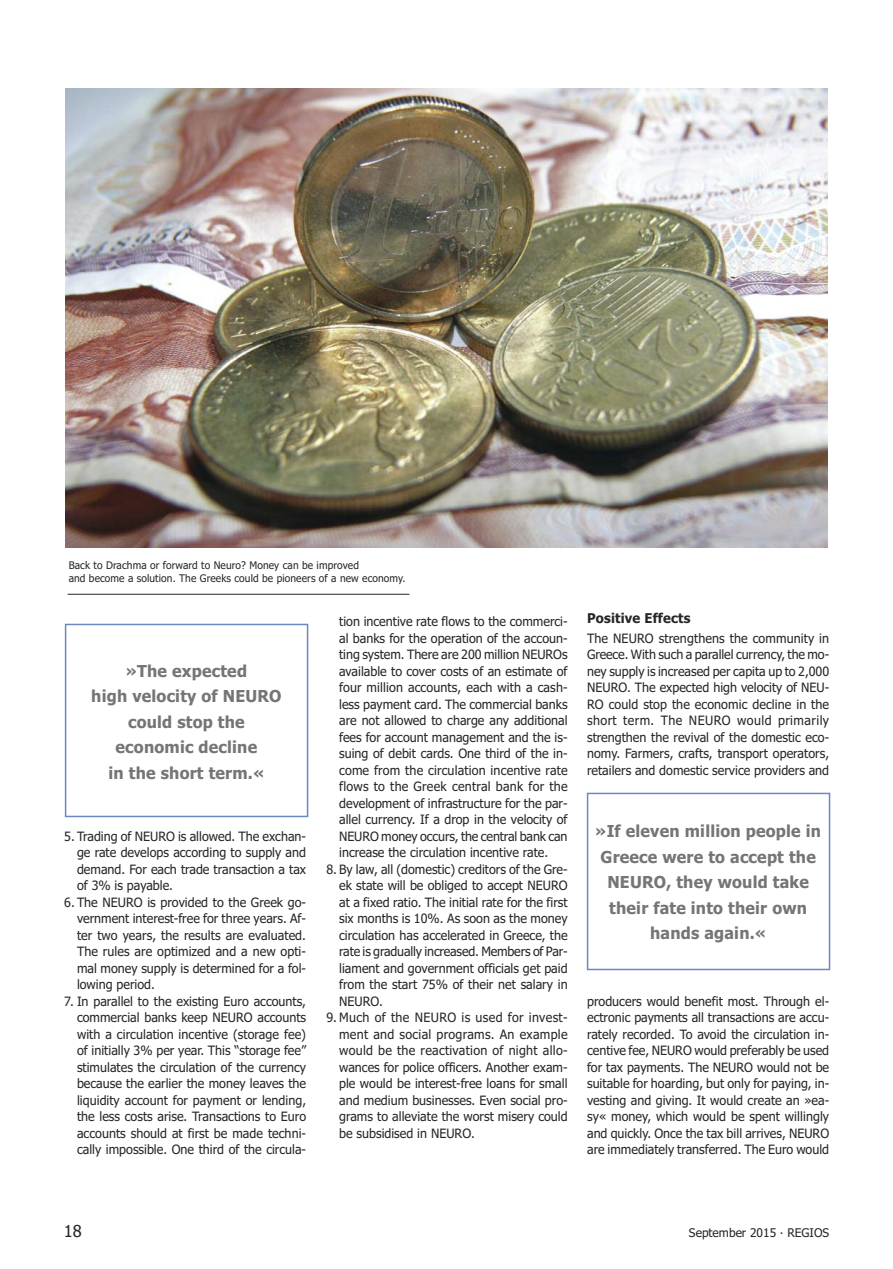
<style>
.page{position:relative;width:893px;height:1269px;background:#fff}
.page>*{position:absolute;margin:0;border:0;box-sizing:border-box;transform-origin:0 0}
.t1{font:700 16.5px/25.5px "Tahoma";letter-spacing:.015em;color:#767474;text-align:center}
.t2{font:16.5px "Tahoma";color:#272627}
.t3{font:700 13.5px "Tahoma";letter-spacing:.015em;color:#272627}
.t4{font:12.9px/16.5px "Tahoma";color:#272627;text-align:justify}
.t5{font:12px "Tahoma";color:#272627}
.t6{font:10.5px/12.6px "Tahoma";letter-spacing:.01em;color:#272627}
</style>
<div class="page">
<div style="left:65px;top:624px;width:243px;height:193px;border:2px solid #6c88c4"></div>
<div style="left:587px;top:793px;width:243px;height:177px;border:2px solid #6c88c4"></div>
<img style="left:66px;top:89px;width:762px;height:458px">
<hr style="left:68px;top:594px;width:341px;height:1px;background:#272627">
<p class="t6" style="left:69px;top:560px;width:338px">Back to Drachma or forward to Neuro? Money can be improved<br>and become a solution. The Greeks could be pioneers of a new economy.</p>
<p class="t1" style="left:91px;top:659px;width:192px">»The expected<br>high velocity of NEURO could stop the economic decline<br>in the short term.«</p>
<p class="t4" style="left:77px;top:829px;width:231px;text-indent:-13px">5. Trading of NEURO is allowed. The exchan&shy;ge rate develops according to supply and demand. For each trade transaction a tax of 3% is payable.</p>
<p class="t4" style="left:77px;top:895px;width:231px;text-indent:-13px">6. The NEURO is provided to the Greek go&shy;vernment interest-free for three years. Af&shy;ter two years, the results are evaluated.<br>The rules are optimized and a new opti&shy;mal money supply is determined for a fol&shy;lowing period.</p>
<p class="t4" style="left:77px;top:994px;width:231px;text-indent:-13px">7. In parallel to the existing Euro accounts, commercial banks keep NEURO accounts with a circulation incentive (storage fee) of initially 3% per year. This “storage fee” stimulates the circulation of the currency because the earlier the money leaves the liquidity account for payment or lending, the less costs arise. Transactions to Euro accounts should at first be made techni&shy;cally impossible. One third of the circula-</p>
<p class="t4" style="left:339px;top:614px;width:230px">tion incentive rate flows to the commerci&shy;al banks for the operation of the accoun&shy;ting system. There are 200 million NEUROs available to cover costs of an estimate of four million accounts, each with a cash&shy;less payment card. The commercial banks are not allowed to charge any additional fees for account management and the is&shy;suing of debit cards. One third of the in&shy;come from the circulation incentive rate flows to the Greek central bank for the development of infrastructure for the par&shy;allel currency. If a drop in the velocity of NEURO money occurs, the central bank can increase the circulation incentive rate.</p>
<p class="t4" style="left:339px;top:862px;width:230px;text-indent:-13px">8. By law, all (domestic) creditors of the Gre&shy;ek state will be obliged to accept NEURO at a fixed ratio. The initial rate for the first six months is 10%. As soon as the money circulation has accelerated in Greece, the rate is gradually increased. Members of Par&shy;liament and government officials get paid from the start 75% of their net salary in NEURO.</p>
<p class="t4" style="left:339px;top:1010px;width:230px;text-indent:-13px">9. Much of the NEURO is used for invest&shy;ment and social programs. An example would be the reactivation of night allo&shy;wances for police officers. Another exam&shy;ple would be interest-free loans for small and medium businesses. Even social pro&shy;grams to alleviate the worst misery could be subsidised in NEURO.</p>
<p class="t3" style="left:587px;top:613px;width:105px">Positive Effects</p>
<p class="t4" style="left:587px;top:631px;width:244px">The NEURO strengthens the community in Greece. With such a parallel currency, the mo&shy;ney supply is increased per capita up to 2,000<br>NEURO. The expected high velocity of NEU-RO could stop the economic decline in the short term. The NEURO would primarily strengthen the revival of the domestic eco&shy;nomy. Farmers, crafts, transport operators, retailers and domestic service providers and</p>
<p class="t1" style="left:595px;top:820px;width:227px">»If eleven million people in<br>Greece were to accept the<br>NEURO, they would take their fate into their own hands again.«</p>
<p class="t4" style="left:587px;top:994px;width:244px">producers would benefit most. Through el&shy;ectronic payments all transactions are accu&shy;rately recorded. To avoid the circulation in&shy;centive fee, NEURO would preferably be used for tax payments. The NEURO would not be suitable for hoarding, but only for paying, in&shy;vesting and giving. It would create an »ea&shy;sy« money, which would be spent willingly and quickly. Once the tax bill arrives, NEURO are immediately transferred. The Euro would</p>
<p class="t2" style="left:64px;top:1224px;width:20px">18</p>
<p class="t5" style="left:689px;top:1228px;width:142px">September 2015 · REGIOS</p>
</div>
